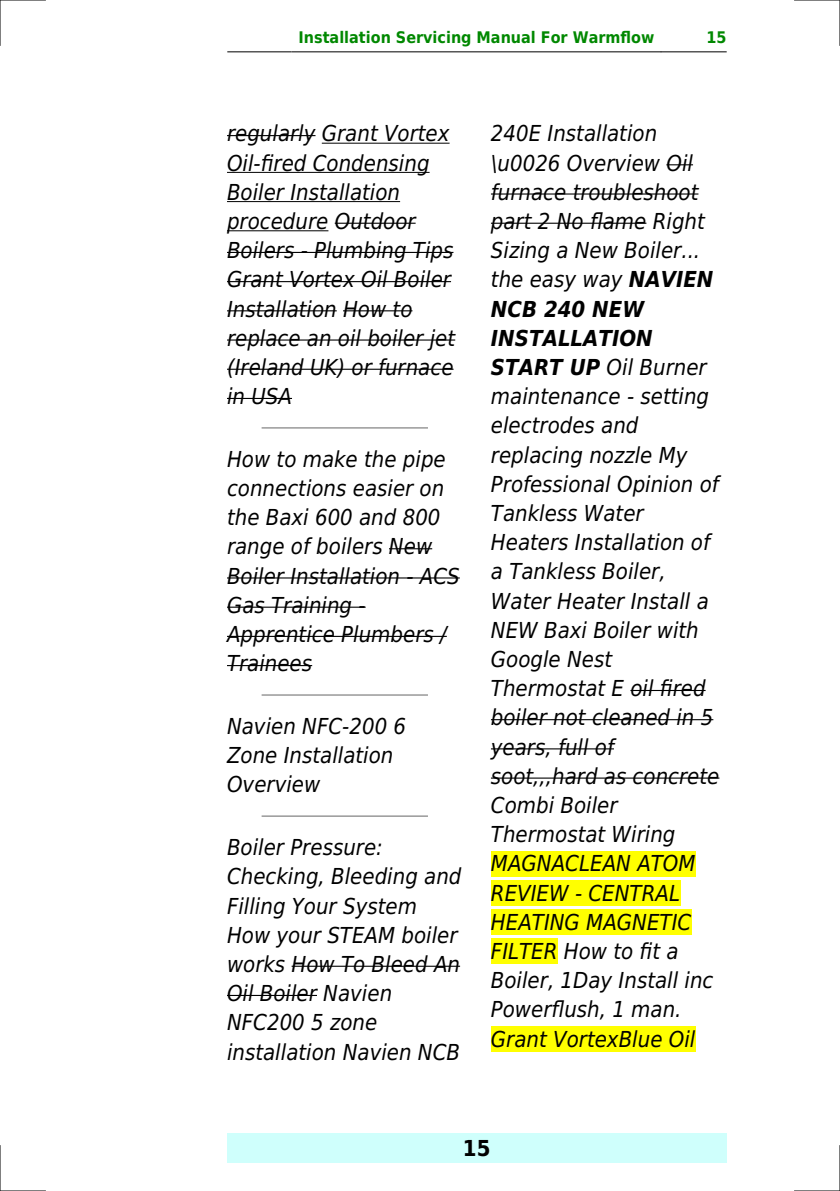
<style>
.page{position:relative;width:840px;height:1191px;background:#fff}
.page>*{position:absolute;margin:0;border:0;box-sizing:border-box;transform-origin:0 0}
.t1{font:italic 22px/29.2px "DejaVu Sans Condensed";color:#000}
.t2{font:700 22px "DejaVu Sans Condensed";color:#000}
.t3{font:700 16px "DejaVu Sans Condensed";color:#080}
.s1{font-weight:700}
</style>
<div class="page">
<hr style="left:227px;top:51px;width:64px;height:1px;background:#000">
<hr style="left:292px;top:51px;width:368px;height:1px;background:#000">
<hr style="left:661px;top:51px;width:64px;height:1px;background:#000">
<div style="left:227px;top:1133px;width:499px;height:29px;background:#cffffc"></div>
<hr style="left:227px;top:135px;width:88px;height:1px;background:#000">
<hr style="left:321px;top:143px;width:128px;height:1px;background:#000">
<hr style="left:227px;top:172px;width:202px;height:1px;background:#000">
<hr style="left:227px;top:201px;width:173px;height:1px;background:#000">
<hr style="left:227px;top:230px;width:101px;height:1px;background:#000">
<hr style="left:334px;top:223px;width:81px;height:1px;background:#000">
<hr style="left:227px;top:252px;width:226px;height:1px;background:#000">
<hr style="left:227px;top:281px;width:224px;height:1px;background:#000">
<hr style="left:227px;top:310px;width:109px;height:1px;background:#000">
<hr style="left:343px;top:310px;width:69px;height:1px;background:#000">
<hr style="left:227px;top:339px;width:228px;height:1px;background:#000">
<hr style="left:227px;top:369px;width:226px;height:1px;background:#000">
<hr style="left:227px;top:398px;width:65px;height:1px;background:#000">
<hr style="left:262px;top:427px;width:165px;height:1px;background:#999">
<hr style="left:389px;top:548px;width:43px;height:1px;background:#000">
<hr style="left:227px;top:577px;width:232px;height:1px;background:#000">
<hr style="left:227px;top:606px;width:138px;height:2px;background:#000">
<hr style="left:227px;top:636px;width:219px;height:1px;background:#000">
<hr style="left:227px;top:665px;width:85px;height:1px;background:#000">
<hr style="left:262px;top:694px;width:165px;height:2px;background:#999">
<hr style="left:262px;top:815px;width:165px;height:2px;background:#999">
<hr style="left:291px;top:965px;width:169px;height:1px;background:#000">
<hr style="left:227px;top:995px;width:90px;height:1px;background:#000">
<svg style="left:666px;top:164px;width:26px;height:1px"></svg>
<hr style="left:490px;top:193px;width:208px;height:2px;background:#000">
<hr style="left:490px;top:223px;width:156px;height:1px;background:#000">
<hr style="left:630px;top:690px;width:75px;height:1px;background:#000">
<hr style="left:490px;top:719px;width:223px;height:1px;background:#000">
<hr style="left:490px;top:748px;width:123px;height:1px;background:#000">
<hr style="left:490px;top:777px;width:229px;height:1px;background:#000">
<div style="left:490px;top:851px;width:205px;height:25px;background:#ff0"></div>
<div style="left:490px;top:880px;width:189px;height:25px;background:#ff0"></div>
<div style="left:490px;top:909px;width:201px;height:26px;background:#ff0"></div>
<div style="left:490px;top:938px;width:67px;height:26px;background:#ff0"></div>
<div style="left:490px;top:1026px;width:205px;height:25px;background:#ff0"></div>
<hr style="left:0;top:0;width:45px;height:1px;background:#000">
<hr style="left:794px;top:0;width:45px;height:1px;background:#000">
<hr style="left:0;top:1190px;width:45px;height:1px;background:#000">
<hr style="left:794px;top:1190px;width:45px;height:1px;background:#000">
<hr style="left:0;top:0;width:1px;height:45px;background:#000">
<hr style="left:0;top:1145px;width:1px;height:46px;background:#000">
<hr style="left:839px;top:0;width:1px;height:45px;background:#000">
<hr style="left:839px;top:1145px;width:1px;height:46px;background:#000">
<p class="t3" style="left:298px;top:29px;width:357px">Installation Servicing Manual For Warmflow</p>
<p class="t3" style="left:706px;top:29px;width:22px">15</p>
<p class="t1" style="left:227px;top:119px;width:229px">regularly Grant Vortex<br>Oil-fired Condensing<br>Boiler Installation procedure Outdoor<br>Boilers - Plumbing Tips<br>Grant Vortex Oil Boiler<br>Installation How to replace an oil boiler jet (Ireland UK) or furnace in USA</p>
<p class="t1" style="left:227px;top:444px;width:234px">How to make the pipe connections easier on the Baxi 600 and 800 range of boilers New<br>Boiler Installation - ACS<br>Gas Training -<br>Apprentice Plumbers /<br>Trainees</p>
<p class="t1" style="left:227px;top:712px;width:180px">Navien NFC-200 6<br>Zone Installation<br>Overview</p>
<p class="t1" style="left:227px;top:833px;width:236px">Boiler Pressure:<br>Checking, Bleeding and<br>Filling Your System<br>How your STEAM boiler works How To Bleed An<br>Oil Boiler Navien<br>NFC200 5 zone installation Navien NCB</p>
<p class="t1" style="left:490px;top:119px;width:230px">240E Installation \u0026 Overview Oil furnace troubleshoot part 2 No flame Right<br>Sizing a New Boiler... the easy way <span class="s1">NAVIEN<br>NCB 240 NEW<br>INSTALLATION<br>START UP</span> Oil Burner maintenance - setting electrodes and replacing nozzle My<br>Professional Opinion of<br>Tankless Water<br>Heaters Installation of a Tankless Boiler,<br>Water Heater Install a<br>NEW Baxi Boiler with<br>Google Nest<br>Thermostat E oil fired boiler not cleaned in 5 years, full of soot,,,hard as concrete<br>Combi Boiler<br>Thermostat Wiring<br>MAGNACLEAN ATOM<br>REVIEW - CENTRAL<br>HEATING MAGNETIC<br>FILTER How to fit a<br>Boiler, 1Day Install inc<br>Powerflush, 1 man.<br>Grant VortexBlue Oil</p>
<p class="t2" style="left:462px;top:1135px;width:29px">15</p>
</div>
